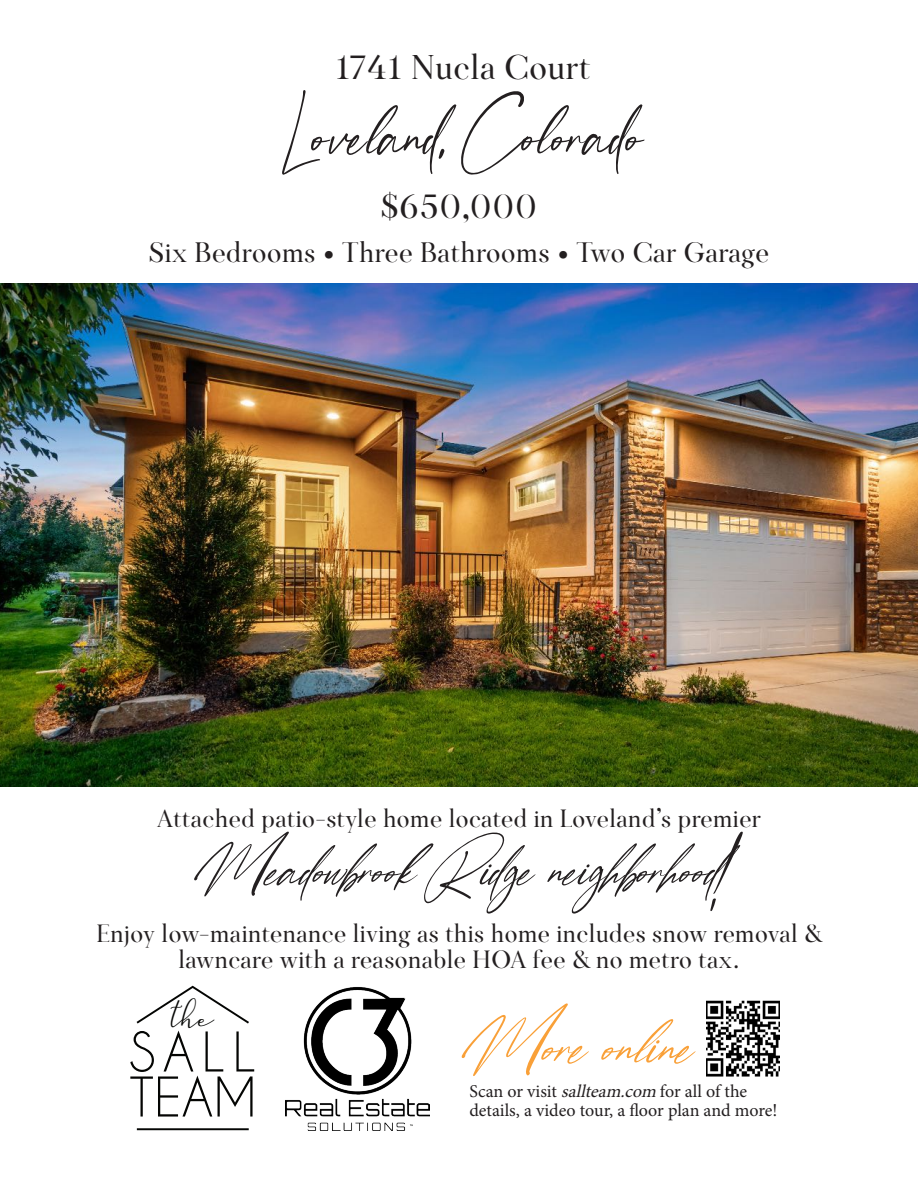
<style>
.page{position:relative;width:918px;height:1188px;background:#fff}
.page>*{position:absolute;margin:0;border:0;box-sizing:border-box;transform-origin:0 0}
.t1{font:120px "Forever Soulmates Script Font";color:#231f20}
.t2{font:italic 107.55px "Forever Soulmates Script Font";color:#f9a038}
.t3{font:italic 96px "Forever Soulmates Script Font";color:#231f20}
.t4{font:51.3px/45px "Caviar Dreams";letter-spacing:.07em;color:#040503}
.t5{font:35.85px "sidaghis";color:#040503}
.t6{font:33px "Love Moon";letter-spacing:.025em;color:#231f20}
.t7{font:27px "Love Moon";letter-spacing:.025em;color:#231f20}
.t8{font:24px/25.5px "Love Moon";letter-spacing:.025em;color:#231f20;text-align:center}
.t9{font:18px/19.5px "Minion Pro";letter-spacing:-.005em;color:#231f20}
.s1{font-style:italic}
</style>
<div class="page">
<img style="left:0;top:283px;width:918px;height:503px">
<svg style="left:136px;top:986px;width:113px;height:38px"></svg>
<hr style="left:137px;top:1128px;width:112px;height:2px;background:#040503">
<img style="left:706px;top:1000px;width:74px;height:77px">
<img style="left:286px;top:987px;width:143px;height:143px">
<h3 class="t6" style="left:335px;top:40px;width:257px">1741 Nucla Court</h3>
<h1 class="t1" style="left:283px;top:51px;width:361px">Loveland, Colorado</h1>
<h3 class="t6" style="left:381px;top:179px;width:158px">$650,000</h3>
<p class="t7" style="left:149px;top:230px;width:622px">Six Bedrooms • Three Bathrooms • Two Car Garage</p>
<p class="t8" style="left:157px;top:806px;width:605px">Attached patio-style home located in Loveland’s premier</p>
<h3 class="t3" style="left:192px;top:802px;width:543px">Meadowbrook Ridgeneighborhood!</h3>
<p class="t8" style="left:96px;top:921px;width:728px">Enjoy low-maintenance living as this home includes snow removal &amp; lawncare with a reasonable HOA fee &amp; no metro tax.</p>
<h3 class="t5" style="left:172px;top:994px;width:44px">the</h3>
<h2 class="t2" style="left:459px;top:971px;width:266px">Moreonline</h2>
<p class="t9" style="left:469px;top:1081px;width:310px">Scan or visit <span class="s1">sallteam.com</span> for all of the details, a video tour, a floor plan and more!</p>
<h3 class="t4" style="left:129px;top:1029px;width:129px">SALL<br>TEAM</h3>
</div>
